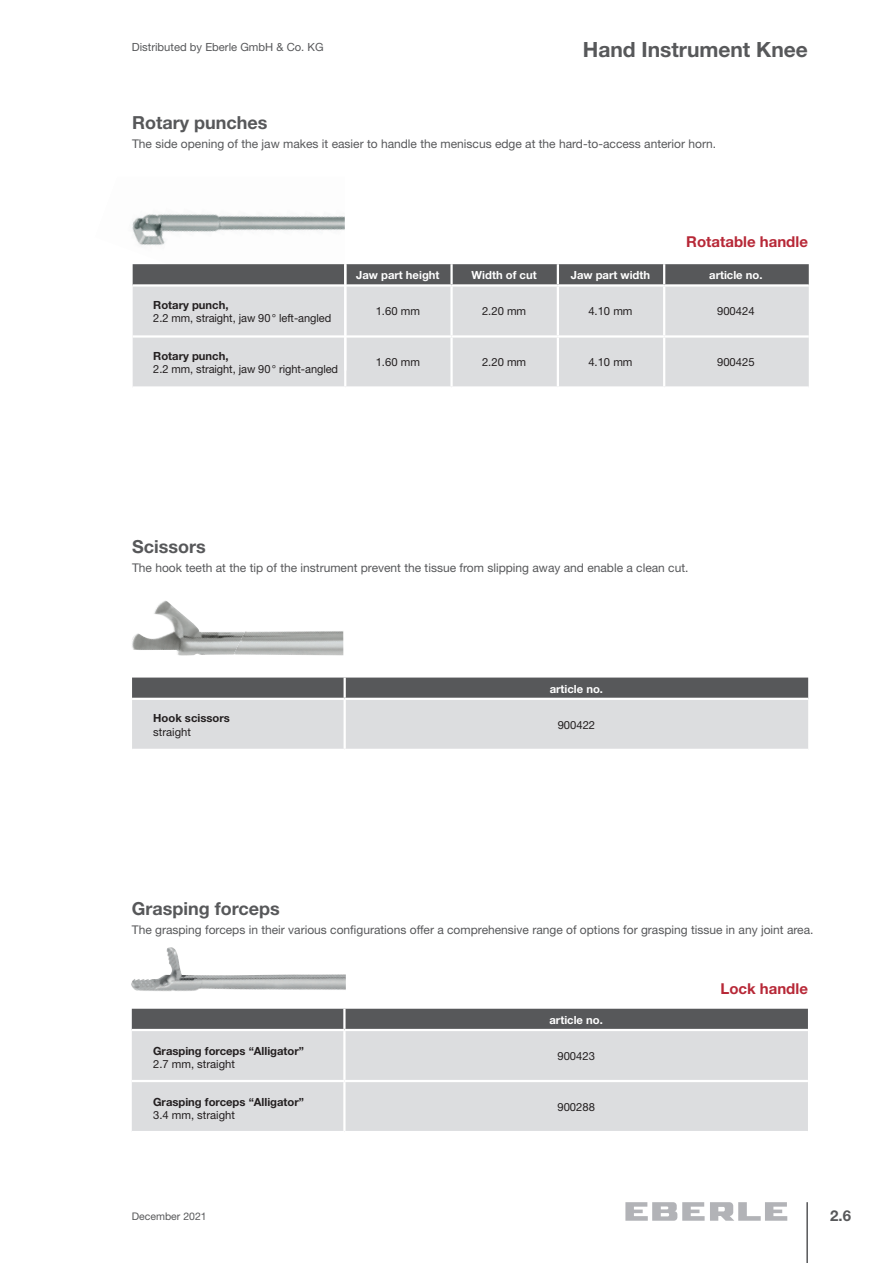
<style>
.page{position:relative;width:893px;height:1263px;background:#fff}
.page>*{position:absolute;margin:0;border:0;box-sizing:border-box;transform-origin:0 0}
.t1{font:700 21px "Helvetica Neue LT";color:#57585a}
.t2{font:700 18px "Helvetica Neue LT";color:#57585a}
.t3{font:700 15px "Helvetica Neue LT";color:#b72837}
.t4{font:700 15px "Helvetica Neue LT";color:#57585a}
.t5{font:12px "Helvetica Neue LT";color:#57585a}
.t6{font:11.25px "Helvetica Neue LT";color:#231f20}
.t7{font:700 11.25px "Helvetica Neue LT";color:#231f20}
.t8{font:700 11.25px "Helvetica Neue LT";color:#fff}
.t9{font:11.25px "Helvetica Neue LT";color:#57585a}
.t10{font:10.5px "Helvetica Neue LT";color:#57585a}
</style>
<div class="page">
<hr style="left:806px;top:1202px;width:2px;height:61px;background:#57585a">
<svg style="left:625px;top:1202px;width:162px;height:19px"></svg>
<img style="left:132px;top:214px;width:213px;height:70px">
<img style="left:131px;top:947px;width:215px;height:44px">
<img style="left:132px;top:600px;width:113px;height:55px">
<div style="left:133px;top:264px;width:676px;height:20px;background:#57585a"></div>
<div style="left:133px;top:287px;width:676px;height:99px;background:#dcdddf"></div>
<hr style="left:133px;top:335px;width:212px;height:3px;background:#fff">
<hr style="left:345px;top:335px;width:107px;height:3px;background:#fff">
<hr style="left:344px;top:338px;width:2px;height:48px;background:#fff">
<hr style="left:452px;top:335px;width:106px;height:3px;background:#fff">
<hr style="left:558px;top:335px;width:106px;height:3px;background:#fff">
<hr style="left:664px;top:335px;width:145px;height:3px;background:#fff">
<hr style="left:450px;top:287px;width:3px;height:48px;background:#fff">
<hr style="left:450px;top:338px;width:3px;height:48px;background:#fff">
<hr style="left:450px;top:264px;width:3px;height:20px;background:#fff">
<hr style="left:557px;top:264px;width:2px;height:20px;background:#fff">
<hr style="left:557px;top:287px;width:2px;height:48px;background:#fff">
<hr style="left:557px;top:338px;width:2px;height:48px;background:#fff">
<hr style="left:663px;top:287px;width:2px;height:48px;background:#fff">
<hr style="left:663px;top:338px;width:2px;height:48px;background:#fff">
<hr style="left:663px;top:264px;width:2px;height:20px;background:#fff">
<hr style="left:344px;top:264px;width:2px;height:106px;background:#fff">
<div style="left:132px;top:1009px;width:676px;height:20px;background:#57585a"></div>
<div style="left:132px;top:1031px;width:676px;height:100px;background:#dcdddf"></div>
<hr style="left:343px;top:1031px;width:3px;height:49px;background:#fff">
<hr style="left:132px;top:1080px;width:212px;height:2px;background:#fff">
<hr style="left:344px;top:1080px;width:464px;height:2px;background:#fff">
<hr style="left:343px;top:1082px;width:3px;height:49px;background:#fff">
<hr style="left:343px;top:1009px;width:3px;height:20px;background:#fff">
<svg style="left:132px;top:677px;width:676px;height:72px;background:#b6b7b9"></svg>
<hr style="left:132px;top:698px;width:213px;height:2px;background:#fff">
<hr style="left:344px;top:700px;width:2px;height:49px;background:#fff">
<hr style="left:344px;top:677px;width:2px;height:21px;background:#fff">
<hr style="left:345px;top:698px;width:463px;height:2px;background:#fff">
<p class="t9" style="left:132px;top:41px;width:193px">Distributed by Eberle GmbH &amp; Co. KG</p>
<h1 class="t1" style="left:583px;top:37px;width:227px">Hand Instrument Knee</h1>
<h2 class="t2" style="left:132px;top:111px;width:137px">Rotary punches</h2>
<p class="t5" style="left:132px;top:136px;width:586px">The side opening of the jaw makes it easier to handle the meniscus edge at the hard-to-access anterior horn.</p>
<p class="t3" style="left:686px;top:232px;width:123px">Rotatable handle</p>
<p class="t7" style="left:153px;top:298px;width:77px">Rotary punch,</p>
<p class="t6" style="left:153px;top:311px;width:179px">2.2 mm, straight, jaw 90 ° left-angled</p>
<p class="t7" style="left:153px;top:349px;width:77px">Rotary punch,</p>
<p class="t6" style="left:153px;top:362px;width:186px">2.2 mm, straight, jaw 90 ° right-angled</p>
<p class="t8" style="left:356px;top:268px;width:85px">Jaw part height</p>
<p class="t8" style="left:472px;top:268px;width:66px">Width of cut</p>
<p class="t8" style="left:571px;top:268px;width:81px">Jaw part width</p>
<p class="t8" style="left:709px;top:268px;width:55px">article no.</p>
<p class="t6" style="left:376px;top:305px;width:46px">1.60 mm</p>
<p class="t6" style="left:482px;top:305px;width:46px">2.20 mm</p>
<p class="t6" style="left:588px;top:305px;width:46px">4.10 mm</p>
<p class="t6" style="left:717px;top:305px;width:39px">900424</p>
<p class="t6" style="left:376px;top:356px;width:46px">1.60 mm</p>
<p class="t6" style="left:482px;top:356px;width:46px">2.20 mm</p>
<p class="t6" style="left:588px;top:356px;width:46px">4.10 mm</p>
<p class="t6" style="left:717px;top:356px;width:39px">900425</p>
<h2 class="t2" style="left:132px;top:536px;width:75px">Scissors</h2>
<p class="t5" style="left:132px;top:561px;width:558px">The hook teeth at the tip of the instrument prevent the tissue from slipping away and enable a clean cut.</p>
<p class="t7" style="left:153px;top:711px;width:78px">Hook scissors</p>
<p class="t6" style="left:153px;top:725px;width:39px">straight</p>
<p class="t8" style="left:550px;top:682px;width:55px">article no.</p>
<p class="t6" style="left:558px;top:718px;width:39px">900422</p>
<h2 class="t2" style="left:132px;top:897px;width:149px">Grasping forceps</h2>
<p class="t5" style="left:132px;top:922px;width:683px">The grasping forceps in their various configurations offer a comprehensive range of options for grasping tissue in any joint area.</p>
<p class="t7" style="left:153px;top:1044px;width:152px">Grasping forceps “Alligator”</p>
<p class="t6" style="left:153px;top:1057px;width:83px">2.7 mm, straight</p>
<p class="t7" style="left:153px;top:1095px;width:152px">Grasping forceps “Alligator”</p>
<p class="t6" style="left:153px;top:1108px;width:83px">3.4 mm, straight</p>
<p class="t8" style="left:549px;top:1013px;width:55px">article no.</p>
<p class="t6" style="left:557px;top:1049px;width:39px">900423</p>
<p class="t6" style="left:557px;top:1100px;width:39px">900288</p>
<p class="t3" style="left:720px;top:979px;width:89px">Lock handle</p>
<p class="t10" style="left:132px;top:1210px;width:76px">December 2021</p>
<p class="t4" style="left:830px;top:1206px;width:22px">2.6</p>
</div>
